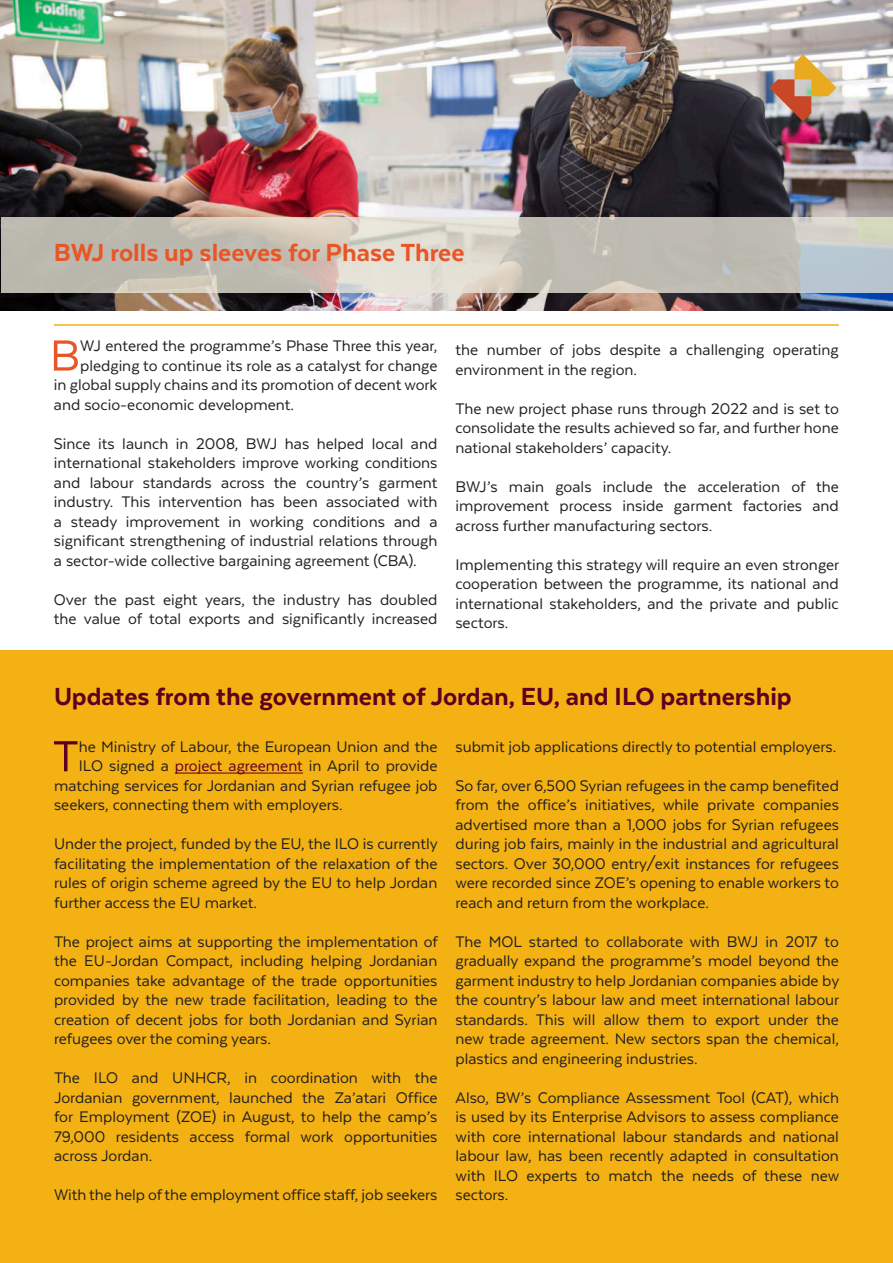
<style>
.page{position:relative;width:893px;height:1263px;background:#fff}
.page>*{position:absolute;margin:0;border:0;box-sizing:border-box;transform-origin:0 0}
.t1{font:50.25px "Texta";color:#e85627}
.t2{font:50.25px "Texta";color:#5f0020}
.t3{font:800 28.5px "Texta";color:#5f0020}
.t4{font:800 28.5px "Texta";color:#e85627}
.t5{font:17.7px/19.5px "Texta";color:#231f20;text-align:justify}
.s1{color:#5f0020}
</style>
<div class="page">
<img style="left:0;top:0;width:893px;height:310px">
<svg style="left:1px;top:217px;width:892px;height:76px;fill:#bebcb3"></svg>
<hr style="left:54px;top:324px;width:785px;height:2px;background:#f3b113">
<img style="left:729px;top:54px;width:107px;height:94px">
<div style="left:0;top:651px;width:893px;height:612px;background:#f3b113"></div>
<hr style="left:175px;top:773px;width:128px;height:1px;background:#5f0020">
<h2 class="t4" style="left:54px;top:239px;width:412px">BWJ rolls up sleeves for Phase Three</h2>
<h1 class="t1" style="left:50px;top:331px;width:32px">B</h1>
<p class="t5" style="left:80px;top:336px;width:359px">WJ entered the programme’s Phase Three this year,</p>
<p class="t5" style="left:80px;top:356px;width:359px">pledging to continue its role as a catalyst for change</p>
<p class="t5" style="left:54px;top:375px;width:385px">in global supply chains and its promotion of decent work</p>
<p class="t5" style="left:54px;top:395px;width:242px">and socio-economic development.</p>
<p class="t5" style="left:54px;top:434px;width:385px">Since its launch in 2008, BWJ has helped local and international stakeholders improve working conditions and labour standards across the country’s garment industry. This intervention has been associated with a steady improvement in working conditions and a significant strengthening of industrial relations through a sector-wide collective bargaining agreement (CBA).</p>
<p class="t5" style="left:54px;top:590px;width:385px">Over the past eight years, the industry has doubled the value of total exports and significantly increased</p>
<p class="t5" style="left:455px;top:340px;width:385px">the number of jobs despite a challenging operating environment in the region.</p>
<p class="t5" style="left:455px;top:399px;width:385px">The new project phase runs through 2022 and is set to consolidate the results achieved so far, and further hone national stakeholders’ capacity.</p>
<p class="t5" style="left:455px;top:477px;width:385px">BWJ’s main goals include the acceleration of the improvement process inside garment factories and across further manufacturing sectors.</p>
<p class="t5" style="left:455px;top:555px;width:385px">Implementing this strategy will require an even stronger cooperation between the programme, its national and international stakeholders, and the private and public sectors.</p>
<h2 class="t3" style="left:54px;top:682px;width:739px">Updates from the government of Jordan, EU, and ILO partnership</h2>
<h1 class="t2" style="left:53px;top:732px;width:28px">T</h1>
<p class="t5" style="left:79px;top:737px;width:360px">he Ministry of Labour, the European Union and the</p>
<p class="t5" style="left:79px;top:756px;width:360px">ILO signed a <span class="s1">project agreement</span> in April to provide</p>
<p class="t5" style="left:54px;top:776px;width:385px">matching services for Jordanian and Syrian refugee job</p>
<p class="t5" style="left:54px;top:795px;width:290px">seekers, connecting them with employers.</p>
<p class="t5" style="left:54px;top:834px;width:385px">Under the project, funded by the EU, the ILO is currently facilitating the implementation of the relaxation of the rules of origin scheme agreed by the EU to help Jordan further access the EU market.</p>
<p class="t5" style="left:54px;top:932px;width:385px">The project aims at supporting the implementation of the EU-Jordan Compact, including helping Jordanian companies take advantage of the trade opportunities provided by the new trade facilitation, leading to the creation of decent jobs for both Jordanian and Syrian refugees over the coming years.</p>
<p class="t5" style="left:54px;top:1068px;width:385px">The ILO and UNHCR, in coordination with the Jordanian government, launched the Za’atari Office for Employment (ZOE) in August, to help the camp’s 79,000 residents access formal work opportunities across Jordan.</p>
<p class="t5" style="left:54px;top:1185px;width:385px">With the help of the employment office staff, job seekers</p>
<p class="t5" style="left:455px;top:737px;width:382px">submit job applications directly to potential employers.</p>
<p class="t5" style="left:455px;top:776px;width:385px">So far, over 6,500 Syrian refugees in the camp benefited from the office’s initiatives, while private companies advertised more than a 1,000 jobs for Syrian refugees during job fairs, mainly in the industrial and agricultural sectors. Over 30,000 entry/exit instances for refugees were recorded since ZOE’s opening to enable workers to reach and return from the workplace.</p>
<p class="t5" style="left:455px;top:932px;width:385px">The MOL started to collaborate with BWJ in 2017 to gradually expand the programme’s model beyond the garment industry to help Jordanian companies abide by the country’s labour law and meet international labour standards. This will allow them to export under the new trade agreement. New sectors span the chemical, plastics and engineering industries.</p>
<p class="t5" style="left:455px;top:1088px;width:385px">Also, BW’s Compliance Assessment Tool (CAT), which is used by its Enterprise Advisors to assess compliance with core international labour standards and national labour law, has been recently adapted in consultation with ILO experts to match the needs of these new sectors.</p>
</div>
